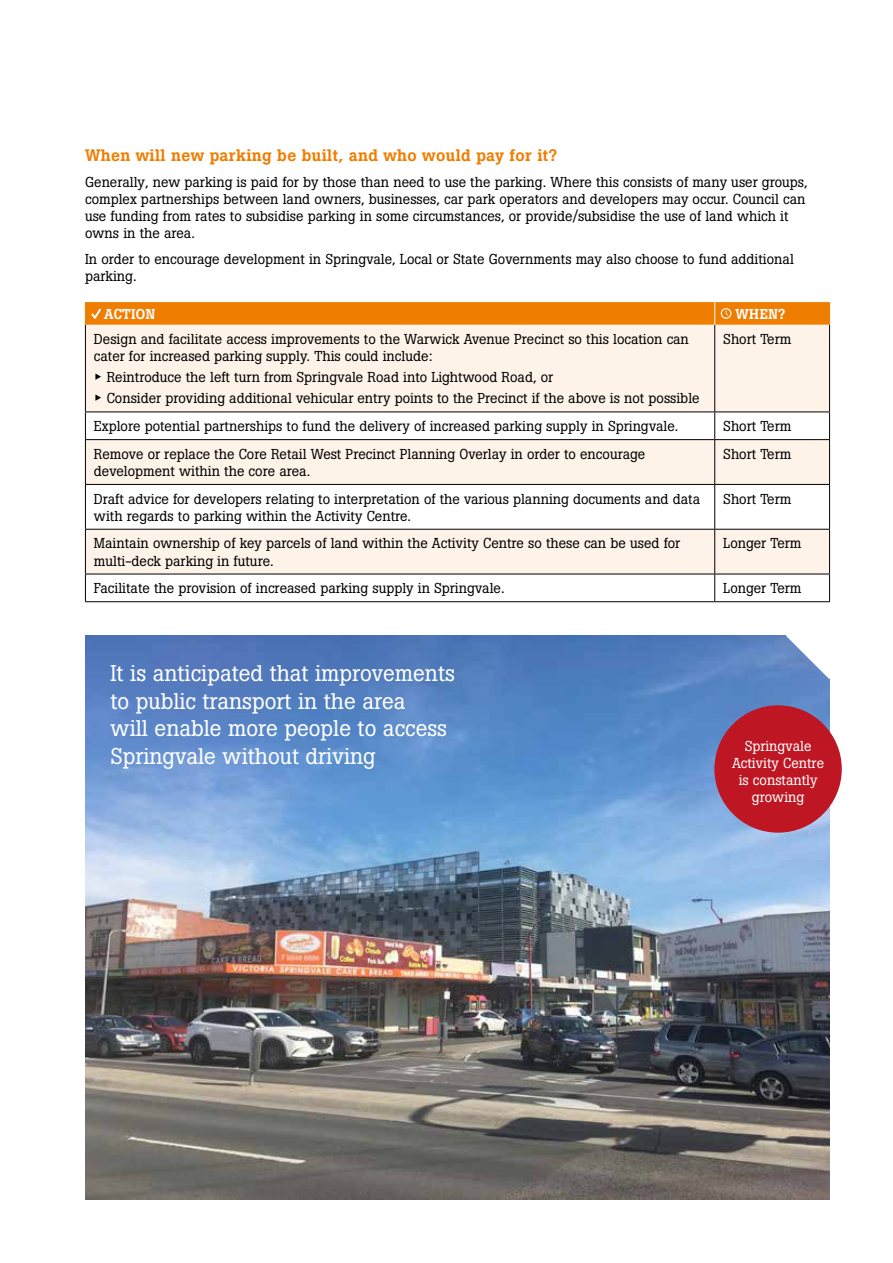
<style>
.page{position:relative;width:893px;height:1263px;background:#fff}
.page>*{position:absolute;margin:0;border:0;box-sizing:border-box;transform-origin:0 0}
.t1{font:22.5px/27.8px "Boton";color:#fff}
.t2{font:500 16.5px "Boton";letter-spacing:.02em;color:#ef7d00}
.t3{font:14.25px/17.1px "Boton";color:#000}
.t4{font:14.25px/17.1px "Boton";color:#fff;text-align:center}
.t5{font:500 14.25px "Boton";letter-spacing:.02em;color:#fff}
.s1{font-family:"Menlo";font-weight:700}
</style>
<div class="page">
<img style="left:85px;top:636px;width:744px;height:563px">
<svg style="left:86px;top:325px;width:743px;height:249px;fill:#fef3e8"></svg>
<hr style="left:85px;top:325px;width:1px;height:87px;background:#000">
<hr style="left:714px;top:325px;width:1px;height:87px;background:#000">
<hr style="left:829px;top:325px;width:1px;height:87px;background:#000">
<hr style="left:85px;top:412px;width:630px;height:1px;background:#000">
<svg style="left:85px;top:412px;width:1px;height:27px"></svg>
<hr style="left:715px;top:412px;width:115px;height:1px;background:#000">
<svg style="left:714px;top:412px;width:1px;height:27px"></svg>
<svg style="left:829px;top:412px;width:1px;height:27px"></svg>
<hr style="left:85px;top:439px;width:630px;height:1px;background:#000">
<hr style="left:85px;top:440px;width:1px;height:44px;background:#000">
<hr style="left:715px;top:439px;width:115px;height:1px;background:#000">
<hr style="left:714px;top:440px;width:1px;height:44px;background:#000">
<hr style="left:829px;top:440px;width:1px;height:44px;background:#000">
<hr style="left:85px;top:484px;width:630px;height:1px;background:#000">
<hr style="left:85px;top:485px;width:1px;height:44px;background:#000">
<hr style="left:715px;top:484px;width:115px;height:1px;background:#000">
<hr style="left:714px;top:485px;width:1px;height:44px;background:#000">
<hr style="left:829px;top:485px;width:1px;height:44px;background:#000">
<hr style="left:85px;top:529px;width:630px;height:1px;background:#000">
<hr style="left:85px;top:530px;width:1px;height:44px;background:#000">
<hr style="left:715px;top:529px;width:115px;height:1px;background:#000">
<hr style="left:714px;top:530px;width:1px;height:44px;background:#000">
<hr style="left:829px;top:530px;width:1px;height:44px;background:#000">
<hr style="left:85px;top:574px;width:630px;height:1px;background:#000">
<svg style="left:85px;top:574px;width:1px;height:27px"></svg>
<hr style="left:715px;top:574px;width:115px;height:1px;background:#000">
<svg style="left:714px;top:574px;width:1px;height:27px"></svg>
<svg style="left:786px;top:574px;width:45px;height:105px"></svg>
<hr style="left:85px;top:601px;width:630px;height:1px;background:#000">
<hr style="left:715px;top:601px;width:115px;height:1px;background:#000">
<svg style="left:85px;top:302px;width:745px;height:23px;background:#ef8006"></svg>
<div style="left:714px;top:705px;width:128px;height:128px;background:#be1622;border-radius:50%"></div>
<p class="t2" style="left:85px;top:146px;width:473px">When will new parking be built, and who would pay for it?</p>
<p class="t3" style="left:85px;top:173px;width:724px">Generally, new parking is paid for by those than need to use the parking. Where this consists of many user groups, complex partnerships between land owners, businesses, car park operators and developers may occur. Council can use funding from rates to subsidise parking in some circumstances, or provide/subsidise the use of land which it owns in the area.</p>
<p class="t3" style="left:85px;top:250px;width:710px">In order to encourage development in Springvale, Local or State Governments may also choose to fund additional parking.</p>
<p class="t5" style="left:104px;top:305px;width:53px">ACTION</p>
<p class="t5" style="left:736px;top:305px;width:51px">WHEN?</p>
<p class="t3" style="left:94px;top:330px;width:596px">Design and facilitate access improvements to the Warwick Avenue Precinct so this location can cater for increased parking supply. This could include:</p>
<p class="t3" style="left:94px;top:366px;width:607px;line-height:21.3px"><span class="s1">‣</span> Reintroduce the left turn from Springvale Road into Lightwood Road, or<br><span class="s1">‣</span> Consider providing additional vehicular entry points to the Precinct if the above is not possible</p>
<p class="t3" style="left:723px;top:330px;width:70px">Short Term</p>
<p class="t3" style="left:94px;top:418px;width:586px">Explore potential partnerships to fund the delivery of increased parking supply in Springvale.</p>
<p class="t3" style="left:723px;top:418px;width:70px">Short Term</p>
<p class="t3" style="left:94px;top:445px;width:553px">Remove or replace the Core Retail West Precinct Planning Overlay in order to encourage development within the core area.</p>
<p class="t3" style="left:723px;top:445px;width:70px">Short Term</p>
<p class="t3" style="left:94px;top:490px;width:608px">Draft advice for developers relating to interpretation of the various planning documents and data with regards to parking within the Activity Centre.</p>
<p class="t3" style="left:723px;top:490px;width:70px">Short Term</p>
<p class="t3" style="left:94px;top:535px;width:588px">Maintain ownership of key parcels of land within the Activity Centre so these can be used for multi-deck parking in future.</p>
<p class="t3" style="left:723px;top:535px;width:80px">Longer Term</p>
<p class="t3" style="left:94px;top:580px;width:412px">Facilitate the provision of increased parking supply in Springvale.</p>
<p class="t3" style="left:723px;top:580px;width:80px">Longer Term</p>
<h1 class="t1" style="left:111px;top:659px;width:346px">It is anticipated that improvements to public transport in the area<br>will enable more people to access<br>Springvale without driving</h1>
<p class="t4" style="left:732px;top:737px;width:94px">Springvale<br>Activity Centre is constantly growing</p>
</div>
